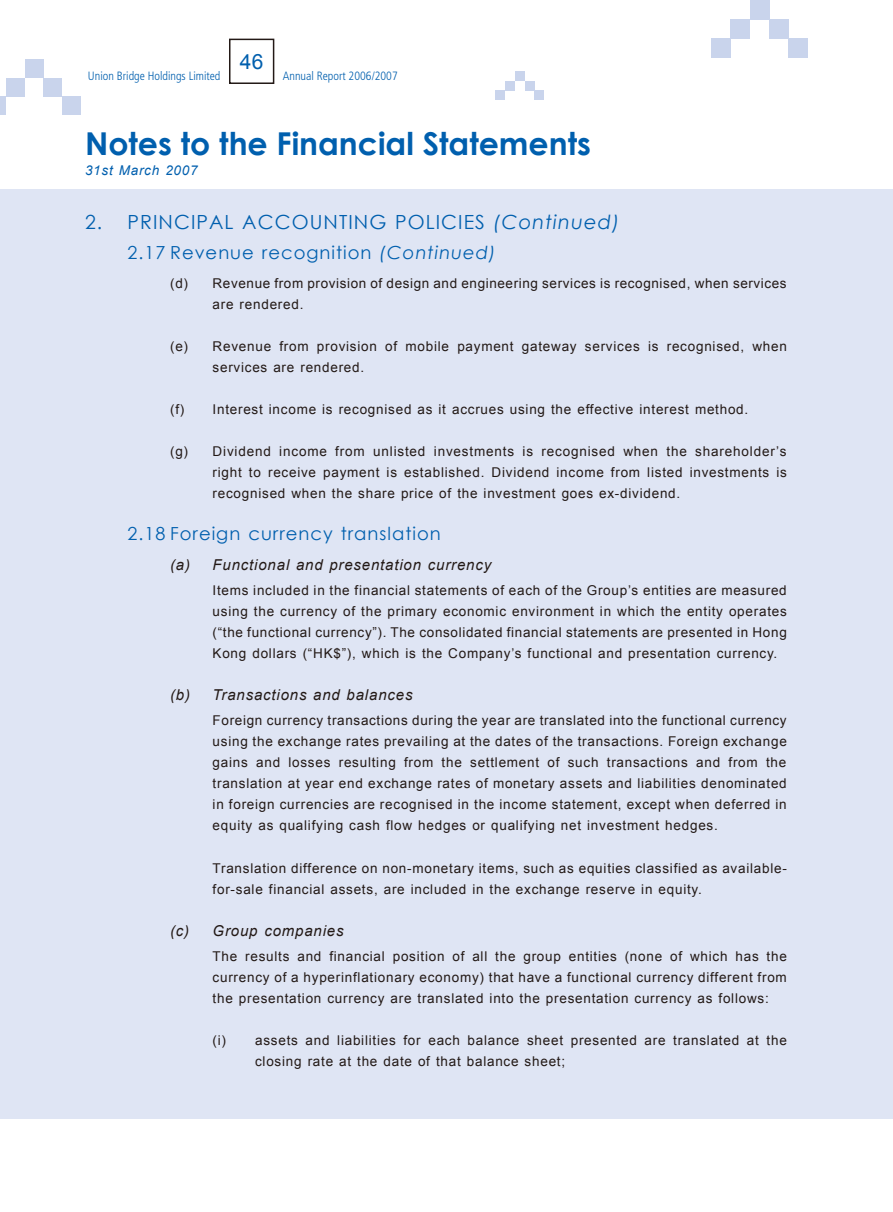
<style>
.page{position:relative;width:893px;height:1212px;background:#fff}
.page>*{position:absolute;margin:0;border:0;box-sizing:border-box;transform-origin:0 0}
.t1{font:700 31.5px "Century Gothic";color:#005fae}
.t2{font:21px "Arial";color:#005fae}
.t3{font:19.5px "Century Gothic";letter-spacing:.055em;color:#005fae}
.t4{font:18px "Century Gothic";letter-spacing:.055em;color:#005fae}
.t5{font:italic 15px "Arial";letter-spacing:.055em;color:#231916}
.t6{font:13.5px/21px "Arial";letter-spacing:.055em;color:#231916}
.t7{font:italic 13.5px "Arial";letter-spacing:.055em;color:#005fae}
.t8{font:300 condensed 12px "Frutiger LT Std";color:#005fae}
.s1{font-style:italic}
</style>
<div class="page">
<div style="left:0;top:189px;width:893px;height:929px;background:#dfe5f4"></div>
<div style="left:229px;top:39px;width:45px;height:45px;border:2px solid #231916"></div>
<div style="left:495px;top:90px;width:10px;height:10px;background:#c9d4ec"></div>
<div style="left:505px;top:81px;width:10px;height:9px;background:#c9d4ec"></div>
<div style="left:515px;top:71px;width:10px;height:10px;background:#c9d4ec"></div>
<div style="left:525px;top:81px;width:9px;height:9px;background:#c9d4ec"></div>
<div style="left:534px;top:90px;width:10px;height:10px;background:#c9d4ec"></div>
<div style="left:711px;top:38px;width:19px;height:19px;background:#c9d4ec"></div>
<div style="left:730px;top:19px;width:20px;height:20px;background:#c9d4ec"></div>
<div style="left:750px;top:0;width:19px;height:19px;background:#c9d4ec"></div>
<div style="left:769px;top:19px;width:20px;height:20px;background:#c9d4ec"></div>
<div style="left:789px;top:38px;width:19px;height:19px;background:#c9d4ec"></div>
<div style="left:0;top:96px;width:6px;height:19px;background:#c9d4ec"></div>
<div style="left:6px;top:78px;width:18px;height:19px;background:#c9d4ec"></div>
<div style="left:25px;top:60px;width:18px;height:18px;background:#c9d4ec"></div>
<div style="left:43px;top:78px;width:19px;height:19px;background:#c9d4ec"></div>
<div style="left:62px;top:96px;width:19px;height:19px;background:#c9d4ec"></div>
<h2 class="t2" style="left:240px;top:48px;width:25px">46</h2>
<p class="t8" style="left:88px;top:69px;width:134px">Union Bridge Holdings Limited</p>
<p class="t8" style="left:283px;top:69px;width:116px">Annual Report 2006/2007</p>
<h1 class="t1" style="left:85px;top:119px;width:507px">Notes to the Financial Statements</h1>
<p class="t7" style="left:85px;top:161px;width:114px">31st March 2007</p>
<h3 class="t3" style="left:85px;top:209px;width:536px">2. PRINCIPAL ACCOUNTING POLICIES <span class="s1">(Continued)</span></h3>
<h3 class="t4" style="left:128px;top:240px;width:370px">2.17 Revenue recognition <span class="s1">(Continued)</span></h3>
<p class="t6" style="left:213px;top:273px;width:576px;text-indent:-43px">(d) Revenue from provision of design and engineering services is recognised, when services are rendered.</p>
<p class="t6" style="left:213px;top:336px;width:576px;text-indent:-43px">(e) Revenue from provision of mobile payment gateway services is recognised, when services are rendered.</p>
<p class="t6" style="left:170px;top:399px;width:580px">(f) Interest income is recognised as it accrues using the effective interest method.</p>
<p class="t6" style="left:213px;top:441px;width:576px;text-align:justify;text-indent:-43px">(g) Dividend income from unlisted investments is recognised when the shareholder’s right to receive payment is established. Dividend income from listed investments is recognised when the share price of the investment goes ex-dividend.</p>
<h3 class="t4" style="left:128px;top:521px;width:315px">2.18 Foreign currency translation</h3>
<p class="t5" style="left:170px;top:555px;width:323px">(a) Functional and presentation currency</p>
<p class="t6" style="left:213px;top:580px;width:576px;text-align:justify">Items included in the financial statements of each of the Group’s entities are measured using the currency of the primary economic environment in which the entity operates (“the functional currency”). The consolidated financial statements are presented in Hong Kong dollars (“HK$”), which is the Company’s functional and presentation currency.</p>
<p class="t5" style="left:170px;top:685px;width:244px">(b) Transactions and balances</p>
<p class="t6" style="left:213px;top:710px;width:576px;text-align:justify">Foreign currency transactions during the year are translated into the functional currency using the exchange rates prevailing at the dates of the transactions. Foreign exchange gains and losses resulting from the settlement of such transactions and from the translation at year end exchange rates of monetary assets and liabilities denominated in foreign currencies are recognised in the income statement, except when deferred in equity as qualifying cash flow hedges or qualifying net investment hedges.</p>
<p class="t6" style="left:213px;top:857px;width:576px">Translation difference on non-monetary items, such as equities classified as available&shy;for-sale financial assets, are included in the exchange reserve in equity.</p>
<p class="t5" style="left:170px;top:920px;width:175px">(c) Group companies</p>
<p class="t6" style="left:213px;top:946px;width:576px;text-align:justify">The results and financial position of all the group entities (none of which has the currency of a hyperinflationary economy) that have a functional currency different from the presentation currency are translated into the presentation currency as follows:</p>
<p class="t6" style="left:255px;top:1030px;width:533px;text-indent:-43px">(i) assets and liabilities for each balance sheet presented are translated at the closing rate at the date of that balance sheet;</p>
</div>
